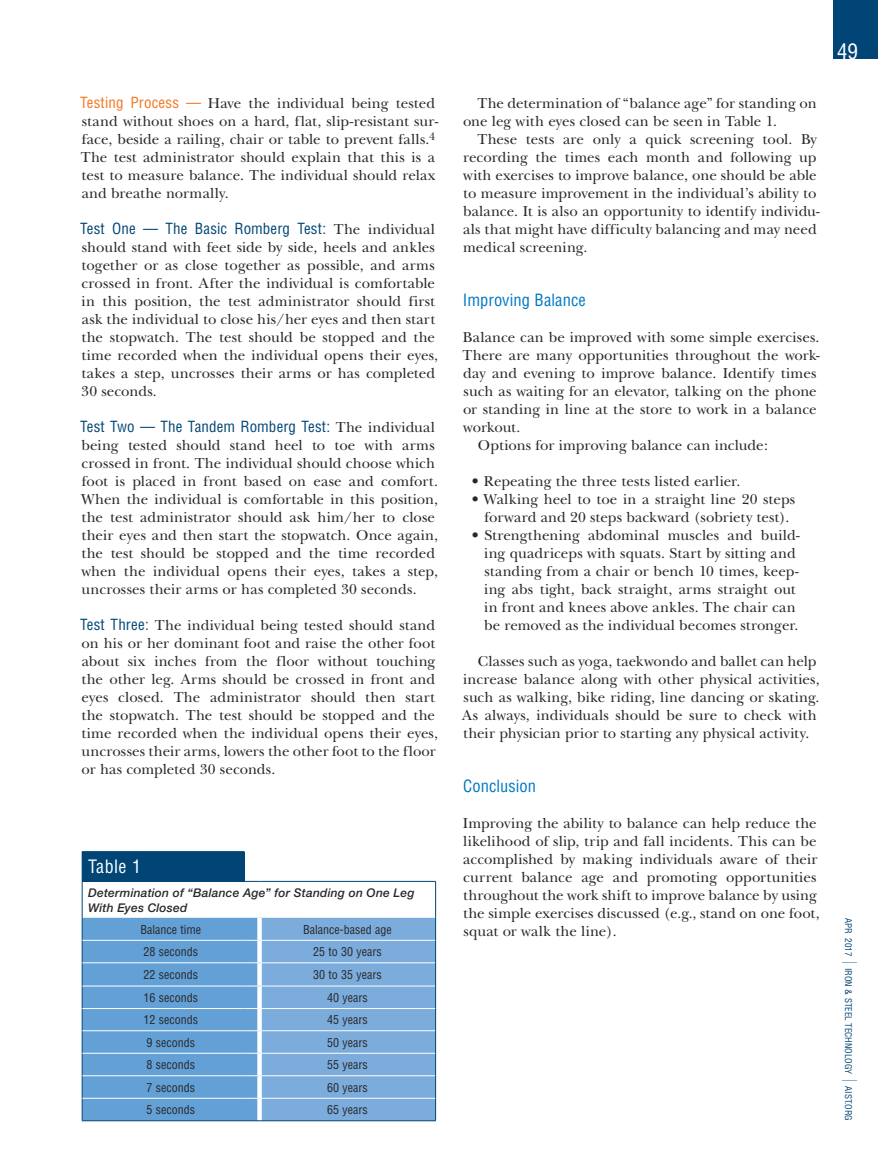
<style>
.page{position:relative;width:878px;height:1175px;background:#fff}
.page>*{position:absolute;margin:0;border:0;box-sizing:border-box;transform-origin:0 0}
.t1{font:condensed 21px "Helvetica";color:#fff}
.t2{font:condensed 18px "Helvetica";letter-spacing:.025em;color:#fff}
.t3{font:condensed 16.5px "Helvetica";letter-spacing:.005em;color:#0079c1}
.t4{font:15px/18px "New Baskerville";letter-spacing:.005em;color:#292829}
.t5{font:condensed 15px "Helvetica";letter-spacing:.01em;color:#004575}
.t6{font:condensed 12px "Helvetica";color:#292829}
.t7{font:italic 500 12px/15px "Helvetica Neue";letter-spacing:.02em;color:#292829}
.t8{font:condensed 9px "Helvetica";color:#004575}
.s1{font-family:"Helvetica";font-stretch:condensed;color:#f47721}
.s2{font-family:"New Baskerville";font-stretch:normal;color:#292829}
.s3{font-family:"Helvetica";font-stretch:condensed;color:#004575}
</style>
<div class="page">
<div style="left:832px;top:0;width:46px;height:58px;background:#004575"></div>
<div style="left:82px;top:851px;width:162px;height:30px;background:#004575"></div>
<hr style="left:435px;top:881px;width:1px;height:36px;background:#004575">
<hr style="left:244px;top:851px;width:1px;height:30px;background:#004575">
<hr style="left:82px;top:881px;width:162px;height:1px;background:#004575">
<hr style="left:82px;top:881px;width:1px;height:36px;background:#004575">
<svg style="left:244px;top:881px;width:15px;height:1px"></svg>
<hr style="left:259px;top:881px;width:177px;height:1px;background:#004575">
<svg style="left:82px;top:917px;width:354px;height:204px;background:#74a8d9"></svg>
<p class="t4" style="left:80px;top:94px;width:359px"><span class="s1">Testing Process —</span> Have the individual being tested stand without shoes on a hard, flat, slip-resistant sur&shy;face, beside a railing, chair or table to prevent falls.<sup>4<br></sup>The test administrator should explain that this is a test to measure balance. The individual should relax and breathe normally.</p>
<p class="t5" style="left:80px;top:219px;width:356px">Test One — The Basic Romberg Test: <span class="s2">The individual</span></p>
<p class="t4" style="left:81px;top:238px;width:358px">should stand with feet side by side, heels and ankles together or as close together as possible, and arms crossed in front. After the individual is comfortable in this position, the test administrator should first ask the individual to close his/her eyes and then start the stopwatch. The test should be stopped and the time recorded when the individual opens their eyes, takes a step, uncrosses their arms or has completed 30 seconds.</p>
<p class="t5" style="left:80px;top:417px;width:356px">Test Two — The Tandem Romberg Test: <span class="s2">The individual</span></p>
<p class="t4" style="left:81px;top:436px;width:358px">being tested should stand heel to toe with arms crossed in front. The individual should choose which foot is placed in front based on ease and comfort.<br>When the individual is comfortable in this position, the test administrator should ask him/her to close their eyes and then start the stopwatch. Once again, the test should be stopped and the time recorded when the individual opens their eyes, takes a step, uncrosses their arms or has completed 30 seconds.</p>
<p class="t4" style="left:80px;top:616px;width:359px"><span class="s3">Test Three:</span> The individual being tested should stand on his or her dominant foot and raise the other foot about six inches from the floor without touching the other leg. Arms should be crossed in front and eyes closed. The administrator should then start the stopwatch. The test should be stopped and the time recorded when the individual opens their eyes, uncrosses their arms, lowers the other foot to the floor or has completed 30 seconds.</p>
<p class="t2" style="left:88px;top:855px;width:54px">Table 1</p>
<p class="t7" style="left:88px;top:885px;width:328px">Determination of “Balance Age” for Standing on One Leg<br>With Eyes Closed</p>
<p class="t6" style="left:140px;top:922px;width:62px">Balance time</p>
<p class="t6" style="left:303px;top:922px;width:90px">Balance-based age</p>
<p class="t6" style="left:143px;top:944px;width:56px">28 seconds</p>
<p class="t6" style="left:313px;top:944px;width:70px">25 to 30 years</p>
<p class="t6" style="left:143px;top:967px;width:56px">22 seconds</p>
<p class="t6" style="left:313px;top:967px;width:70px">30 to 35 years</p>
<p class="t6" style="left:143px;top:990px;width:56px">16 seconds</p>
<p class="t6" style="left:327px;top:990px;width:42px">40 years</p>
<p class="t6" style="left:143px;top:1012px;width:56px">12 seconds</p>
<p class="t6" style="left:327px;top:1012px;width:42px">45 years</p>
<p class="t6" style="left:146px;top:1034px;width:50px">9 seconds</p>
<p class="t6" style="left:327px;top:1034px;width:42px">50 years</p>
<p class="t6" style="left:146px;top:1057px;width:50px">8 seconds</p>
<p class="t6" style="left:327px;top:1057px;width:42px">55 years</p>
<p class="t6" style="left:146px;top:1079px;width:50px">7 seconds</p>
<p class="t6" style="left:327px;top:1079px;width:42px">60 years</p>
<p class="t6" style="left:146px;top:1102px;width:50px">5 seconds</p>
<p class="t6" style="left:327px;top:1102px;width:42px">65 years</p>
<p class="t4" style="left:463px;top:94px;width:355px;text-indent:14px">The determination of “balance age” for standing on one leg with eyes closed can be seen in Table 1.</p>
<p class="t4" style="left:463px;top:130px;width:358px;text-indent:14px">These tests are only a quick screening tool. By recording the times each month and following up with exercises to improve balance, one should be able to measure improvement in the individual’s ability to balance. It is also an opportunity to identify individu&shy;als that might have difficulty balancing and may need medical screening.</p>
<p class="t3" style="left:463px;top:290px;width:124px">Improving Balance</p>
<p class="t4" style="left:463px;top:328px;width:358px">Balance can be improved with some simple exercises.</p>
<p class="t4" style="left:462px;top:346px;width:359px">There are many opportunities throughout the work-</p>
<p class="t4" style="left:463px;top:364px;width:354px">day and evening to improve balance. Identify times</p>
<p class="t4" style="left:463px;top:382px;width:354px">such as waiting for an elevator, talking on the phone</p>
<p class="t4" style="left:463px;top:400px;width:355px">or standing in line at the store to work in a balance</p>
<p class="t4" style="left:463px;top:418px;width:59px">workout.</p>
<p class="t4" style="left:478px;top:436px;width:291px">Options for improving balance can include:</p>
<p class="t4" style="left:472px;top:472px;width:270px">• Repeating the three tests listed earlier.</p>
<p class="t4" style="left:472px;top:490px;width:325px;text-align:center">• Walking heel to toe in a straight line 20 steps forward and 20 steps backward (sobriety test).</p>
<p class="t4" style="left:484px;top:526px;width:317px;text-indent:-12px">• Strengthening abdominal muscles and build&shy;ing quadriceps with squats. Start by sitting and standing from a chair or bench 10 times, keep&shy;ing abs tight, back straight, arms straight out in front and knees above ankles. The chair can be removed as the individual becomes stronger.</p>
<p class="t4" style="left:462px;top:652px;width:359px;text-indent:16px">Classes such as yoga, taekwondo and ballet can help increase balance along with other physical activities, such as walking, bike riding, line dancing or skating.<br>As always, individuals should be sure to check with their physician prior to starting any physical activity.</p>
<p class="t3" style="left:463px;top:776px;width:74px">Conclusion</p>
<p class="t4" style="left:463px;top:814px;width:358px">Improving the ability to balance can help reduce the likelihood of slip, trip and fall incidents. This can be accomplished by making individuals aware of their current balance age and promoting opportunities throughout the work shift to improve balance by using the simple exercises discussed (e.g., stand on one foot, squat or walk the line).</p>
<h1 class="t1" style="left:837px;top:38px;width:22px">49</h1>
<p class="t8" style="left:854px;top:918px;width:40px;rotate:90deg">APR 2017</p>
<p class="t8" style="left:854px;top:967px;width:108px;rotate:90deg">IRON &amp; STEEL TECHNOLOGY</p>
<p class="t8" style="left:854px;top:1086px;width:36px;rotate:90deg">AIST.ORG</p>
</div>
